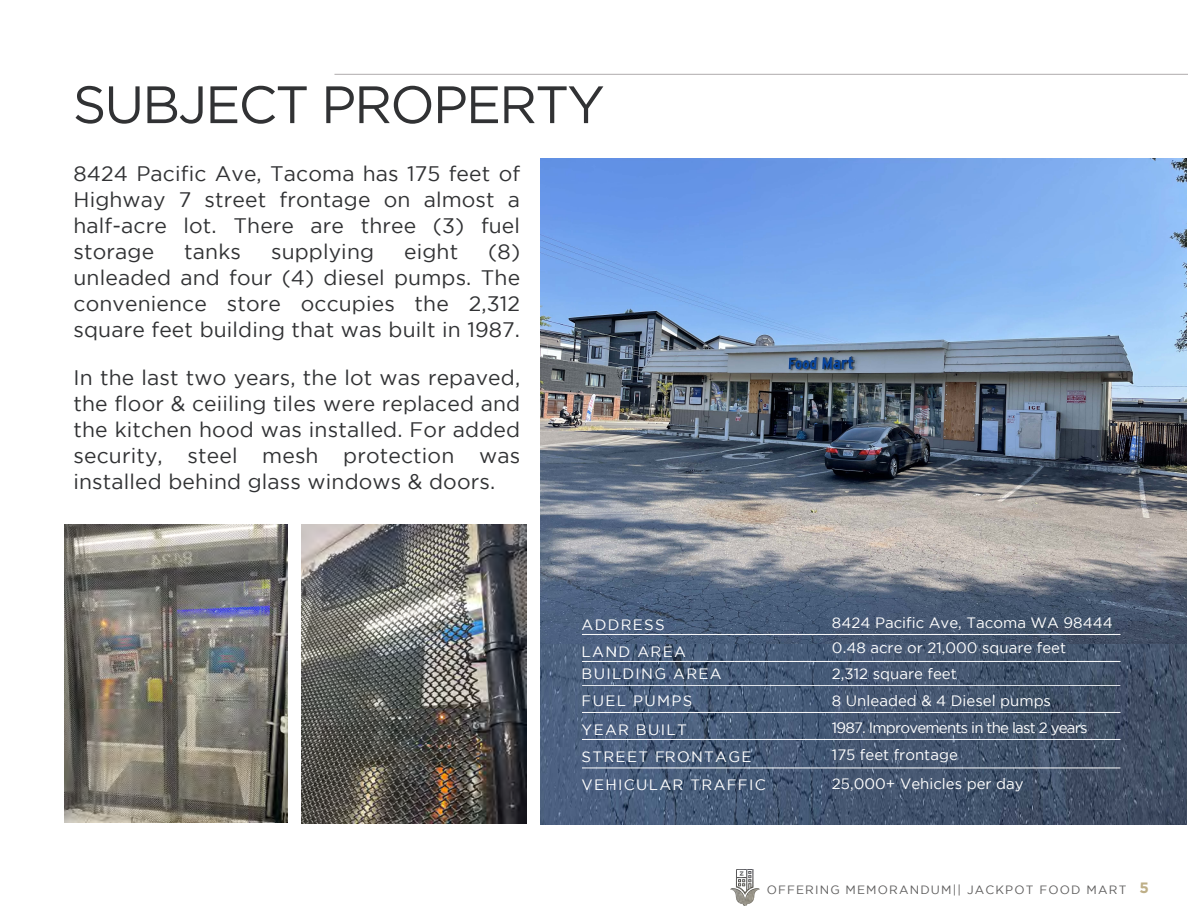
<style>
.page{position:relative;width:1188px;height:918px;background:#fff}
.page>*{position:absolute;margin:0;border:0;box-sizing:border-box;transform-origin:0 0}
.t1{font:52.5px "Gotham";letter-spacing:-.035em;color:#313234}
.t2{font:21px/26px "Gotham";letter-spacing:.005em;color:#313234;text-align:justify}
.t3{font:15px "Gotham";color:#fff}
.t4{font:15px "Gotham";letter-spacing:.085em;color:#fff}
.t5{font:15px "Gotham";letter-spacing:-.05em;color:#fff}
.t6{font:15px "Gotham";letter-spacing:.09em;color:#fff}
.t7{font:12px "Gotham";letter-spacing:.095em;color:#5e5d5d}
.s1{font-weight:700;font-size:15px;color:#beaf87}
</style>
<div class="page">
<img style="left:540px;top:158px;width:647px;height:667px">
<hr style="left:582px;top:685px;width:538px;height:1px;background:#fff">
<hr style="left:582px;top:712px;width:152px;height:1px;background:#fff">
<hr style="left:734px;top:712px;width:386px;height:1px;background:#fff">
<hr style="left:582px;top:739px;width:152px;height:1px;background:#fff">
<hr style="left:734px;top:739px;width:386px;height:1px;background:#fff">
<hr style="left:334px;top:74px;width:854px;height:1px;background:#afabac">
<hr style="left:582px;top:768px;width:152px;height:1px;background:#fff">
<hr style="left:734px;top:768px;width:386px;height:1px;background:#fff">
<hr style="left:582px;top:634px;width:152px;height:1px;background:#fff">
<hr style="left:734px;top:634px;width:386px;height:1px;background:#fff">
<hr style="left:582px;top:661px;width:152px;height:1px;background:#fff">
<hr style="left:734px;top:661px;width:386px;height:1px;background:#fff">
<img style="left:64px;top:525px;width:224px;height:298px">
<img style="left:302px;top:524px;width:224px;height:299px">
<img style="left:731px;top:870px;width:28px;height:35px">
<h1 class="t1" style="left:73px;top:76px;width:534px">SUBJECT PROPERTY</h1>
<p class="t2" style="left:74px;top:160px;width:448px">8424 Pacific Ave, Tacoma has 175 feet of Highway 7 street frontage on almost a half-acre lot. There are three (3) fuel storage</p>
<p class="t2" style="left:184px;top:238px;width:58px">tanks</p>
<p class="t2" style="left:271px;top:238px;width:105px">supplying</p>
<p class="t2" style="left:404px;top:238px;width:56px">eight</p>
<p class="t2" style="left:74px;top:238px;width:448px;text-indent:415px">(8) unleaded and four (4) diesel pumps. The convenience store occupies the 2,312 square feet building that was built in 1987.</p>
<p class="t2" style="left:74px;top:365px;width:448px">In the last two years, the lot was repaved, the floor &amp; ceiiling tiles were replaced and the kitchen hood was installed. For added security, steel mesh protection was installed behind glass windows &amp; doors.</p>
<p class="t4" style="left:582px;top:616px;width:85px">ADDRESS</p>
<p class="t3" style="left:832px;top:615px;width:282px">8424 Pacific Ave, Tacoma WA 98444</p>
<p class="t6" style="left:582px;top:643px;width:106px">LAND AREA</p>
<p class="t3" style="left:832px;top:639px;width:236px">0.48 acre or 21,000 square feet</p>
<p class="t4" style="left:582px;top:666px;width:142px">BUILDING AREA</p>
<p class="t3" style="left:832px;top:666px;width:126px">2,312 square feet</p>
<p class="t6" style="left:582px;top:693px;width:112px">FUEL PUMPS</p>
<p class="t3" style="left:832px;top:693px;width:221px">8 Unleaded &amp; 4 Diesel pumps</p>
<p class="t6" style="left:582px;top:721px;width:107px">YEAR BUILT</p>
<p class="t5" style="left:832px;top:720px;width:257px">1987. Improvements in the last 2 years</p>
<p class="t4" style="left:582px;top:748px;width:171px">STREET FRONTAGE</p>
<p class="t3" style="left:832px;top:747px;width:127px">175 feet frontage</p>
<p class="t4" style="left:582px;top:776px;width:186px">VEHICULAR TRAFFIC</p>
<p class="t3" style="left:832px;top:775px;width:193px">25,000+ Vehicles per day</p>
<p class="t7" style="left:767px;top:883px;width:384px">OFFERING MEMORANDUM|| JACKPOT FOOD MART <span class="s1">5</span></p>
</div>
